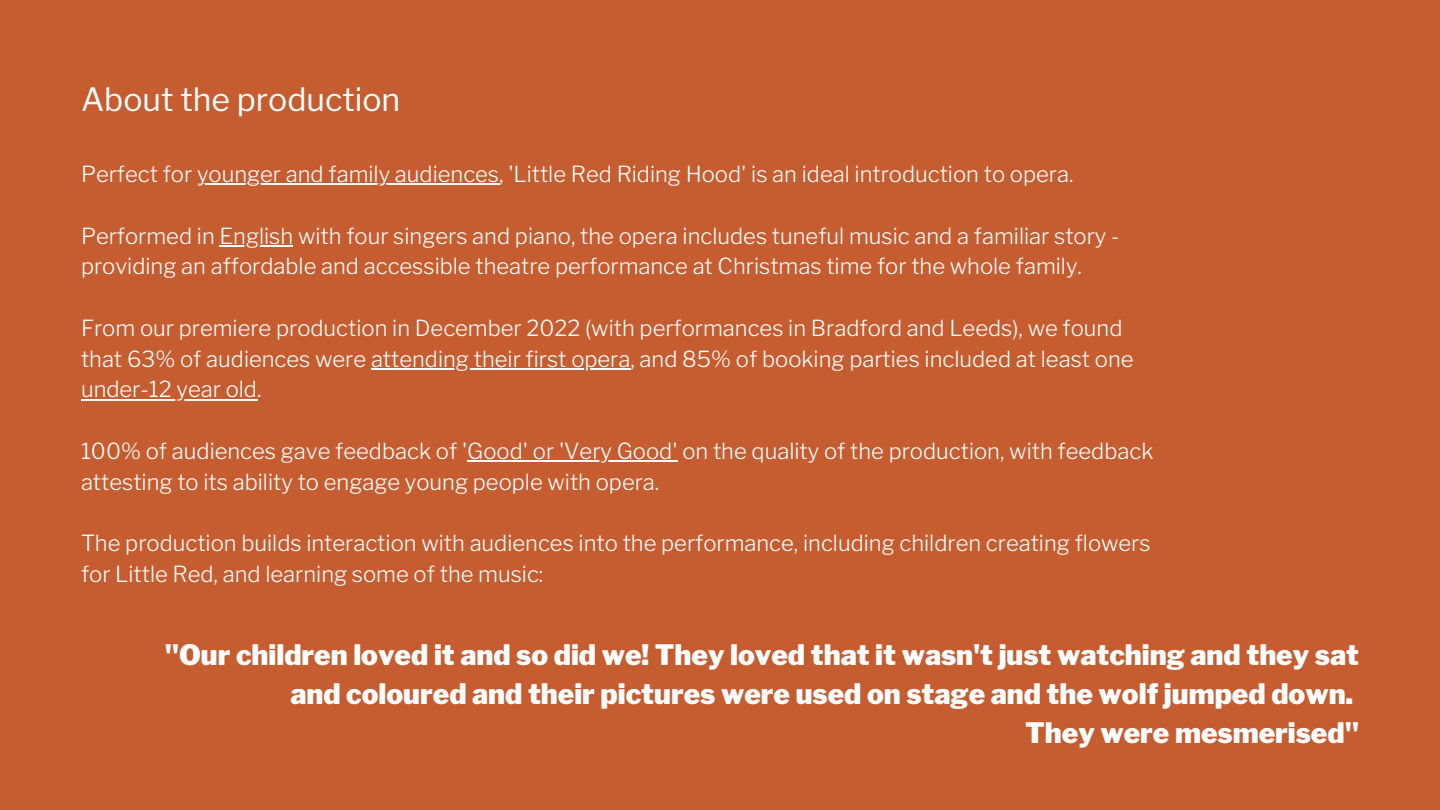
<style>
.page{position:relative;width:1440px;height:810px;background:#c65d31}
.page>*{position:absolute;margin:0;border:0;box-sizing:border-box;transform-origin:0 0}
.t1{font:32px "Libre Franklin";color:#fff}
.t2{font:900 28px/39px "Libre Franklin";color:#fff;text-align:right}
.t3{font:300 22px/30.8px "Libre Franklin";color:#fff}
</style>
<div class="page">
<hr style="left:197px;top:184px;width:302px;height:1px;background:#fff">
<hr style="left:220px;top:245px;width:73px;height:2px;background:#fff">
<hr style="left:371px;top:368px;width:259px;height:2px;background:#fff">
<hr style="left:81px;top:399px;width:176px;height:1px;background:#fff">
<hr style="left:467px;top:460px;width:211px;height:2px;background:#fff">
<h1 class="t1" style="left:81px;top:80px;width:321px">About the production</h1>
<p class="t3" style="left:81px;top:159px;width:994px">Perfect for younger and family audiences, 'Little Red Riding Hood' is an ideal introduction to opera.</p>
<p class="t3" style="left:81px;top:220px;width:1040px">Performed in English with four singers and piano, the opera includes tuneful music and a familiar story - providing an affordable and accessible theatre performance at Christmas time for the whole family.</p>
<p class="t3" style="left:81px;top:313px;width:1054px">From our premiere production in December 2022 (with performances in Bradford and Leeds), we found that 63% of audiences were attending their first opera, and 85% of booking parties included at least one under-12 year old.</p>
<p class="t3" style="left:81px;top:436px;width:1074px">100% of audiences gave feedback of 'Good' or 'Very Good' on the quality of the production, with feedback attesting to its ability to engage young people with opera.</p>
<p class="t3" style="left:81px;top:528px;width:1071px">The production builds interaction with audiences into the performance, including children creating flowers for Little Red, and learning some of the music:</p>
<p class="t2" style="left:165px;top:636px;width:1196px">"Our children loved it and so did we! They loved that it wasn't just watching and they sat and coloured and their pictures were used on stage and the wolf jumped down.<br>They were mesmerised"</p>
</div>
